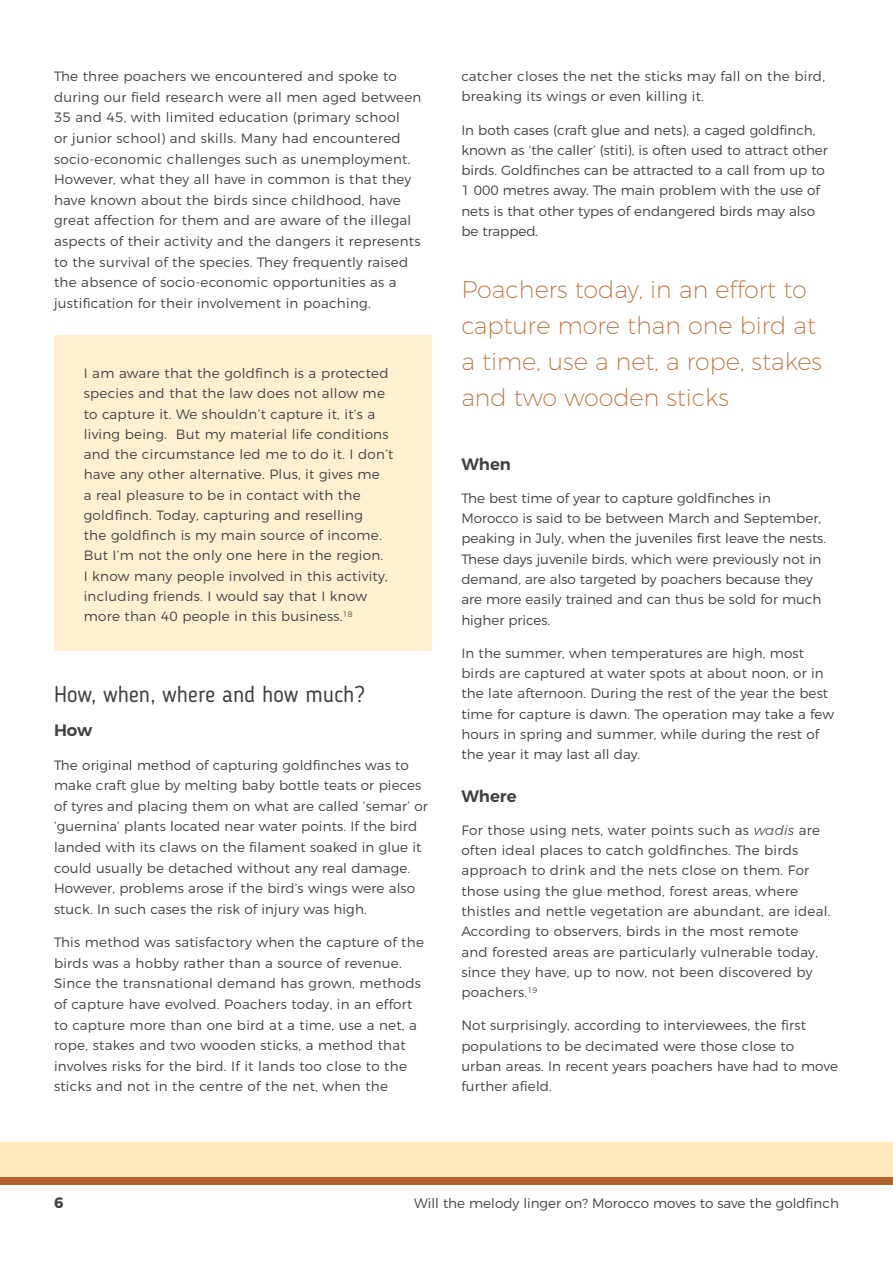
<style>
.page{position:relative;width:893px;height:1263px;background:#fff}
.page>*{position:absolute;margin:0;border:0;box-sizing:border-box;transform-origin:0 0}
.t1{font:200 24px/36px "Montserrat";color:#ba6e3d}
.t2{font:22.5px "Blogger Sans";color:#414042}
.t3{font:600 16.5px "Montserrat";color:#414042}
.t4{font:700 15px "Montserrat";color:#414042}
.t5{font:300 13.5px/20.2px "Montserrat";letter-spacing:.02em;color:#414042}
.t6{font:300 13.5px/20.2px "Montserrat";color:#414042}
.s1{font-style:italic}
</style>
<div class="page">
<div style="left:0;top:1176px;width:893px;height:9px;background:#b46132"></div>
<div style="left:0;top:1142px;width:893px;height:34px;background:#ffeabb"></div>
<div style="left:54px;top:335px;width:378px;height:316px;background:#fff0d0"></div>
<p class="t5" style="left:54px;top:65px;width:369px">The three poachers we encountered and spoke to during our field research were all men aged between 35 and 45, with limited education (primary school<br>or junior school) and skills. Many had encountered socio-economic challenges such as unemployment.<br>However, what they all have in common is that they have known about the birds since childhood, have great affection for them and are aware of the illegal aspects of their activity and the dangers it represents to the survival of the species. They frequently raised the absence of socio-economic opportunities as a justification for their involvement in poaching.</p>
<p class="t5" style="left:84px;top:362px;width:311px">I am aware that the goldfinch is a protected species and that the law does not allow me to capture it. We shouldn’t capture it, it’s a living being. But my material life conditions and the circumstance led me to do it. I don’t have any other alternative. Plus, it gives me<br>a real pleasure to be in contact with the goldfinch. Today, capturing and reselling<br>the goldfinch is my main source of income.<br>But I’m not the only one here in the region.<br>I know many people involved in this activity, including friends. I would say that I know more than 40 people in this business.<sup>18</sup></p>
<h2 class="t2" style="left:54px;top:681px;width:312px">How, when, where and how much?</h2>
<p class="t3" style="left:54px;top:717px;width:40px">How</p>
<p class="t5" style="left:54px;top:753px;width:375px">The original method of capturing goldfinches was to make craft glue by melting baby bottle teats or pieces of tyres and placing them on what are called ‘semar’ or ‘guernina’ plants located near water points. If the bird landed with its claws on the filament soaked in glue it could usually be detached without any real damage.<br>However, problems arose if the bird’s wings were also stuck. In such cases the risk of injury was high.</p>
<p class="t5" style="left:54px;top:931px;width:371px">This method was satisfactory when the capture of the birds was a hobby rather than a source of revenue.<br>Since the transnational demand has grown, methods of capture have evolved. Poachers today, in an effort to capture more than one bird at a time, use a net, a rope, stakes and two wooden sticks, a method that involves risks for the bird. If it lands too close to the sticks and not in the centre of the net, when the</p>
<p class="t5" style="left:461px;top:65px;width:365px">catcher closes the net the sticks may fall on the bird, breaking its wings or even killing it.</p>
<p class="t6" style="left:461px;top:118px;width:368px">In both cases (craft glue and nets), a caged goldfinch, known as ‘the caller’ (stiti), is often used to attract other birds. Goldfinches can be attracted to a call from up to 1 000 metres away. The main problem with the use of nets is that other types of endangered birds may also be trapped.</p>
<h1 class="t1" style="left:461px;top:269px;width:362px">Poachers today, in an effort to capture more than one bird at a time, use a net, a rope, stakes and two wooden sticks</h1>
<p class="t3" style="left:461px;top:450px;width:51px">When</p>
<p class="t6" style="left:461px;top:487px;width:366px">The best time of year to capture goldfinches in Morocco is said to be between March and September, peaking in July, when the juveniles first leave the nests.<br>These days juvenile birds, which were previously not in demand, are also targeted by poachers because they are more easily trained and can thus be sold for much higher prices.</p>
<p class="t5" style="left:461px;top:641px;width:374px">In the summer, when temperatures are high, most birds are captured at water spots at about noon, or in the late afternoon. During the rest of the year the best time for capture is dawn. The operation may take a few hours in spring and summer, while during the rest of the year it may last all day.</p>
<p class="t3" style="left:461px;top:782px;width:57px">Where</p>
<p class="t5" style="left:461px;top:819px;width:371px">For those using nets, water points such as <span class="s1">wadis</span> are often ideal places to catch goldfinches. The birds approach to drink and the nets close on them. For those using the glue method, forest areas, where thistles and nettle vegetation are abundant, are ideal.<br>According to observers, birds in the most remote<br>and forested areas are particularly vulnerable today, since they have, up to now, not been discovered by poachers.<sup>19</sup></p>
<p class="t5" style="left:461px;top:1014px;width:378px">Not surprisingly, according to interviewees, the first populations to be decimated were those close to<br>urban areas. In recent years poachers have had to move further afield.</p>
<p class="t4" style="left:54px;top:1190px;width:11px">6</p>
<p class="t6" style="left:414px;top:1192px;width:426px">Will the melody linger on? Morocco moves to save the goldfinch</p>
</div>
